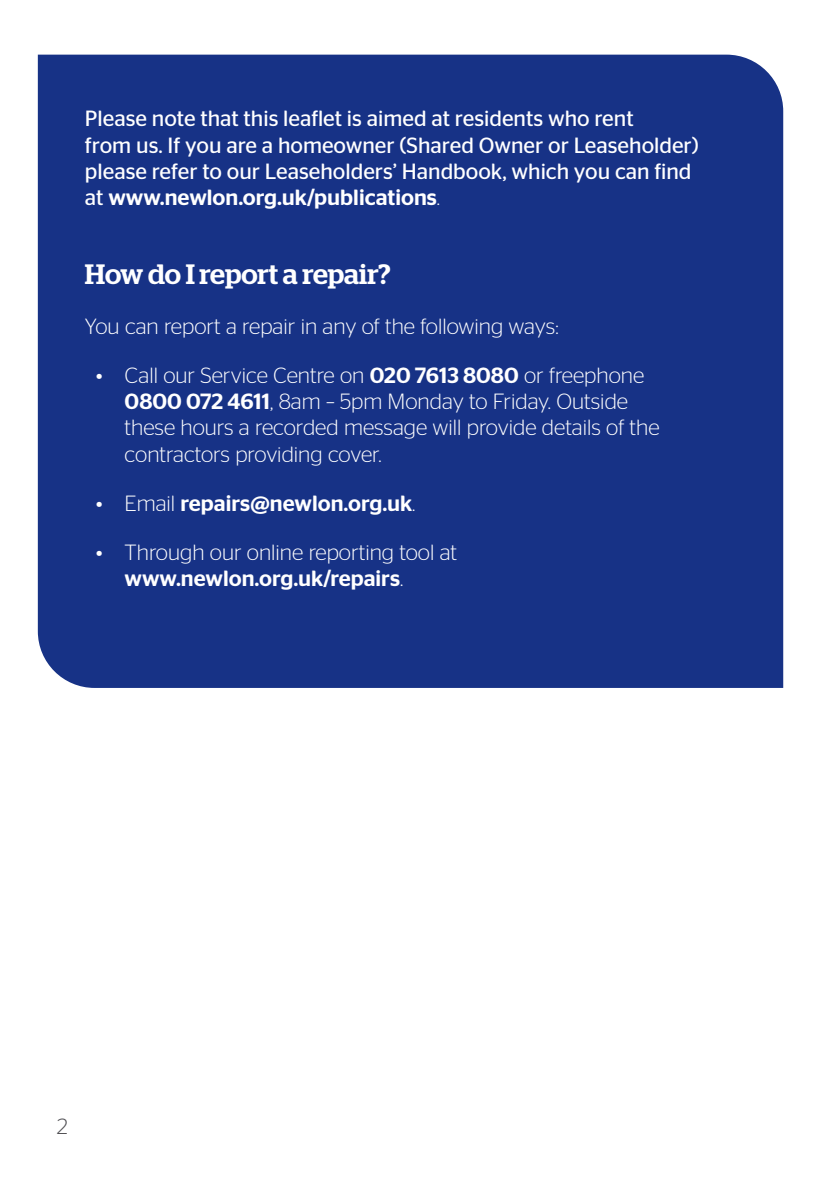
<style>
.page{position:relative;width:840px;height:1191px;background:#fff}
.page>*{position:absolute;margin:0;border:0;box-sizing:border-box;transform-origin:0 0}
.t1{font:500 28px "Stag";color:#fff}
.t2{font:300 22px/26.4px "Stag Sans";color:#fff}
.t3{font:22px/26.4px "Stag Sans";color:#fff}
.t4{font:500 22px "Stag Sans";color:#fff}
.t5{font:300 22px "Stag Sans";color:#504f53}
.s1{font-weight:500}
.s2{font-weight:300}
</style>
<div class="page">
<div style="left:38px;top:55px;width:744px;height:633px;background:#173286"></div>
<p class="t3" style="left:85px;top:105px;width:615px">Please note that this leaflet is aimed at residents who rent<br>from us. If you are a homeowner (Shared Owner or Leaseholder) please refer to our Leaseholders’ Handbook, which you can find at <span class="s1">www.newlon.org.uk/publications</span><span class="s2">.</span></p>
<p class="t1" style="left:85px;top:258px;width:307px">How do I report a repair?</p>
<p class="t2" style="left:85px;top:312px;width:475px">You can report a repair in any of the following ways:</p>
<p class="t2" style="left:125px;top:361px;width:536px;text-indent:-28px">• Call our Service Centre on <span class="s1">020 7613 8080</span> or freephone <span class="s1">0800 072 4611</span>, 8am – 5pm Monday to Friday. Outside these hours a recorded message will provide details of the contractors providing cover.</p>
<p class="t4" style="left:96px;top:490px;width:320px"><span class="s2">• Email</span> repairs@newlon.org.uk<span class="s2">.</span></p>
<p class="t2" style="left:125px;top:539px;width:334px;text-indent:-28px">• Through our online reporting tool at <span class="s1">www.newlon.org.uk/repairs</span>.</p>
<p class="t5" style="left:57px;top:1114px;width:13px">2</p>
</div>
